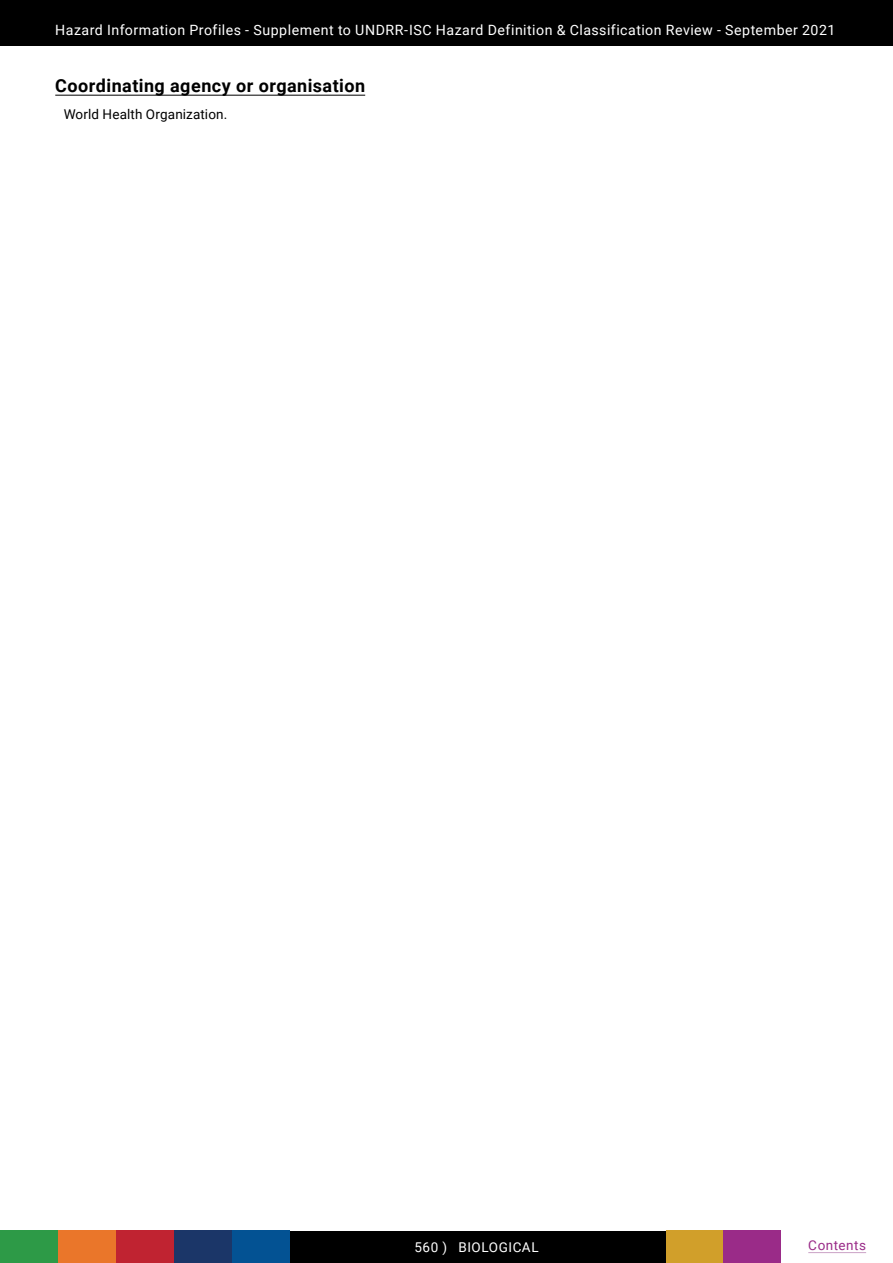
<style>
.page{position:relative;width:893px;height:1263px;background:#fff}
.page>*{position:absolute;margin:0;border:0;box-sizing:border-box;transform-origin:0 0}
.t1{font:700 18px "Roboto";letter-spacing:.025em;color:#000}
.t2{font:14.1px "Roboto";letter-spacing:.035em;color:#fff}
.t3{font:13.5px "Roboto";letter-spacing:.01em;color:#000}
.t4{font:13.5px "Roboto";letter-spacing:.04em;color:#fff}
.t5{font:13.5px "Roboto";letter-spacing:.04em;color:#9a2b88}
</style>
<div class="page">
<div style="left:290px;top:1231px;width:375px;height:32px;background:#000"></div>
<div style="left:116px;top:1231px;width:58px;height:32px;background:#c02331"></div>
<div style="left:0;top:1231px;width:58px;height:32px;background:#2d9a47"></div>
<div style="left:174px;top:1231px;width:58px;height:32px;background:#1b3668"></div>
<div style="left:665px;top:1231px;width:58px;height:32px;background:#d19f2a"></div>
<div style="left:58px;top:1231px;width:58px;height:32px;background:#ea762a"></div>
<div style="left:232px;top:1231px;width:58px;height:32px;background:#035293"></div>
<div style="left:723px;top:1231px;width:58px;height:32px;background:#9a2b88"></div>
<hr style="left:808px;top:1252px;width:58px;height:1px;background:#cba2c6">
<div style="left:0;top:0;width:893px;height:46px;background:#000"></div>
<hr style="left:55px;top:95px;width:310px;height:1px;background:#000">
<p class="t2" style="left:55px;top:20px;width:782px">Hazard Information Profiles - Supplement to UNDRR-ISC Hazard Definition &amp; Classification Review - September 2021</p>
<p class="t1" style="left:55px;top:73px;width:311px">Coordinating agency or organisation</p>
<p class="t3" style="left:64px;top:104px;width:165px">World Health Organization.</p>
<p class="t4" style="left:414px;top:1237px;width:126px">560 ) BIOLOGICAL</p>
<p class="t5" style="left:808px;top:1235px;width:59px">Contents</p>
</div>
